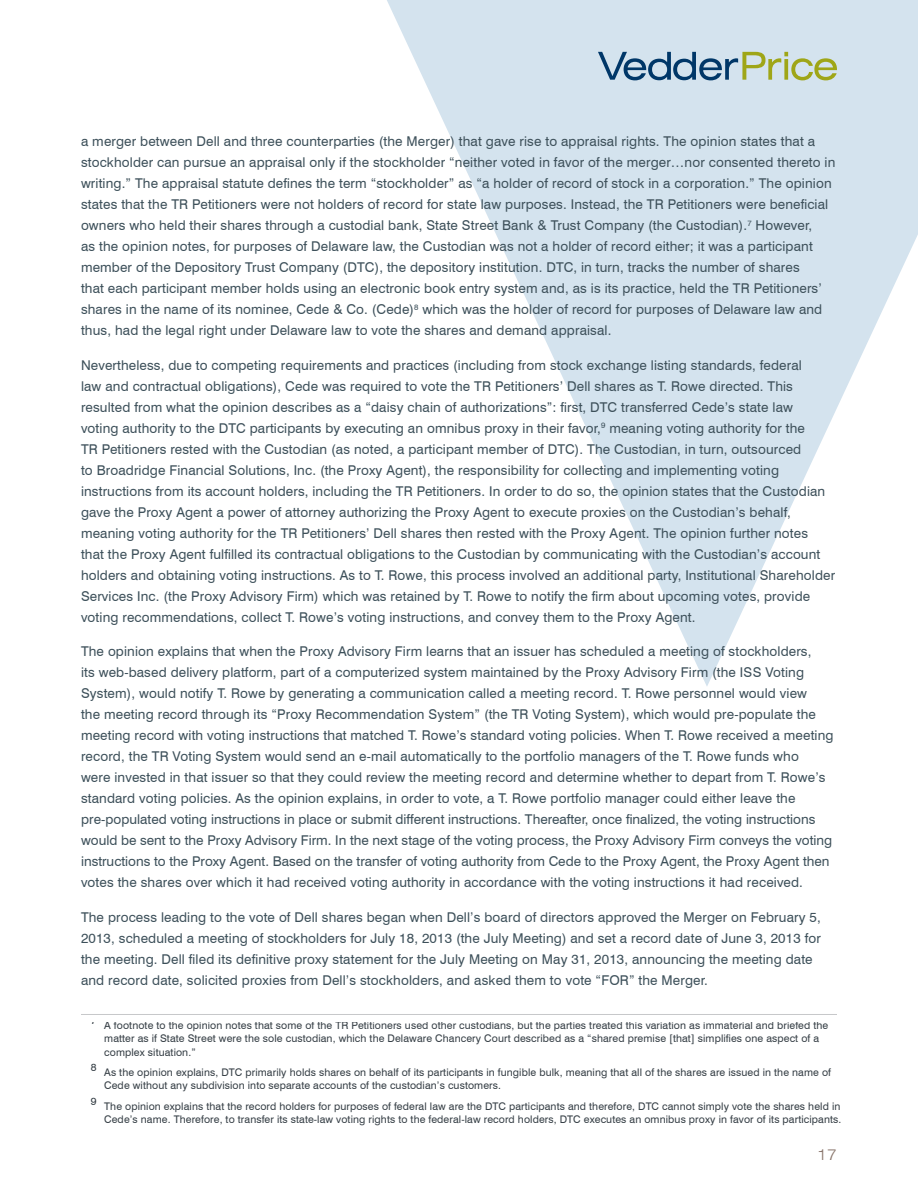
<style>
.page{position:relative;width:918px;height:1188px;background:#fff}
.page>*{position:absolute;margin:0;border:0;box-sizing:border-box;transform-origin:0 0}
.t1{font:300 expanded 15px "Swiss 721 BT";color:#88746a}
.t2{font:13.5px/21px "Swiss 721 BT";letter-spacing:.01em;color:#3d505a}
.t3{font:10.5px/13.5px "Swiss 721 BT";letter-spacing:.01em;color:#353e45}
</style>
<div class="page">
<svg style="left:387px;top:0;width:531px;height:686px;fill:#d4e3ee"></svg>
<svg style="left:598px;top:52px;width:239px;height:28px;background:#a1b7b5"></svg>
<hr style="left:81px;top:1014px;width:756px;height:1px;background:#c7c8ca">
<p class="t2" style="left:81px;top:131px;width:756px">a merger between Dell and three counterparties (the Merger) that gave rise to appraisal rights. The opinion states that a stockholder can pursue an appraisal only if the stockholder “neither voted in favor of the merger…nor consented thereto in writing.” The appraisal statute defines the term “stockholder” as “a holder of record of stock in a corporation.” The opinion states that the TR Petitioners were not holders of record for state law purposes. Instead, the TR Petitioners were beneficial owners who held their shares through a custodial bank, State Street Bank &amp; Trust Company (the Custodian).<sup>7</sup> However,<br>as the opinion notes, for purposes of Delaware law, the Custodian was not a holder of record either; it was a participant member of the Depository Trust Company (DTC), the depository institution. DTC, in turn, tracks the number of shares<br>that each participant member holds using an electronic book entry system and, as is its practice, held the TR Petitioners’ shares in the name of its nominee, Cede &amp; Co. (Cede)<sup>8</sup> which was the holder of record for purposes of Delaware law and thus, had the legal right under Delaware law to vote the shares and demand appraisal.</p>
<p class="t2" style="left:81px;top:354px;width:756px">Nevertheless, due to competing requirements and practices (including from stock exchange listing standards, federal<br>law and contractual obligations), Cede was required to vote the TR Petitioners’ Dell shares as T. Rowe directed. This resulted from what the opinion describes as a “daisy chain of authorizations”: first, DTC transferred Cede’s state law<br>voting authority to the DTC participants by executing an omnibus proxy in their favor,<sup>9</sup> meaning voting authority for the<br>TR Petitioners rested with the Custodian (as noted, a participant member of DTC). The Custodian, in turn, outsourced<br>to Broadridge Financial Solutions, Inc. (the Proxy Agent), the responsibility for collecting and implementing voting instructions from its account holders, including the TR Petitioners. In order to do so, the opinion states that the Custodian gave the Proxy Agent a power of attorney authorizing the Proxy Agent to execute proxies on the Custodian’s behalf, meaning voting authority for the TR Petitioners’ Dell shares then rested with the Proxy Agent. The opinion further notes<br>that the Proxy Agent fulfilled its contractual obligations to the Custodian by communicating with the Custodian’s account holders and obtaining voting instructions. As to T. Rowe, this process involved an additional party, Institutional Shareholder Services Inc. (the Proxy Advisory Firm) which was retained by T. Rowe to notify the firm about upcoming votes, provide voting recommendations, collect T. Rowe’s voting instructions, and convey them to the Proxy Agent.</p>
<p class="t2" style="left:81px;top:641px;width:754px">The opinion explains that when the Proxy Advisory Firm learns that an issuer has scheduled a meeting of stockholders,<br>its web-based delivery platform, part of a computerized system maintained by the Proxy Advisory Firm (the ISS Voting System), would notify T. Rowe by generating a communication called a meeting record. T. Rowe personnel would view<br>the meeting record through its “Proxy Recommendation System” (the TR Voting System), which would pre-populate the meeting record with voting instructions that matched T. Rowe’s standard voting policies. When T. Rowe received a meeting record, the TR Voting System would send an e-mail automatically to the portfolio managers of the T. Rowe funds who<br>were invested in that issuer so that they could review the meeting record and determine whether to depart from T. Rowe’s standard voting policies. As the opinion explains, in order to vote, a T. Rowe portfolio manager could either leave the pre-populated voting instructions in place or submit different instructions. Thereafter, once finalized, the voting instructions would be sent to the Proxy Advisory Firm. In the next stage of the voting process, the Proxy Advisory Firm conveys the voting instructions to the Proxy Agent. Based on the transfer of voting authority from Cede to the Proxy Agent, the Proxy Agent then votes the shares over which it had received voting authority in accordance with the voting instructions it had received.</p>
<p class="t2" style="left:81px;top:907px;width:741px">The process leading to the vote of Dell shares began when Dell’s board of directors approved the Merger on February 5, 2013, scheduled a meeting of stockholders for July 18, 2013 (the July Meeting) and set a record date of June 3, 2013 for the meeting. Dell filed its definitive proxy statement for the July Meeting on May 31, 2013, announcing the meeting date and record date, solicited proxies from Dell’s stockholders, and asked them to vote “FOR” the Merger.</p>
<p class="t3" style="left:104px;top:1018px;width:726px;text-indent:-14px">7 A footnote to the opinion notes that some of the TR Petitioners used other custodians, but the parties treated this variation as immaterial and briefed the matter as if State Street were the sole custodian, which the Delaware Chancery Court described as a “shared premise [that] simplifies one aspect of a complex situation.”</p>
<p class="t3" style="left:104px;top:1065px;width:728px;text-indent:-14px">8 As the opinion explains, DTC primarily holds shares on behalf of its participants in fungible bulk, meaning that all of the shares are issued in the name of<br>Cede without any subdivision into separate accounts of the custodian’s customers.</p>
<p class="t3" style="left:91px;top:1099px;width:752px;text-align:right">9 The opinion explains that the record holders for purposes of federal law are the DTC participants and therefore, DTC cannot simply vote the shares held in<br>Cede’s name. Therefore, to transfer its state-law voting rights to the federal-law record holders, DTC executes an omnibus proxy in favor of its participants.</p>
<p class="t1" style="left:818px;top:1146px;width:21px">17</p>
</div>
